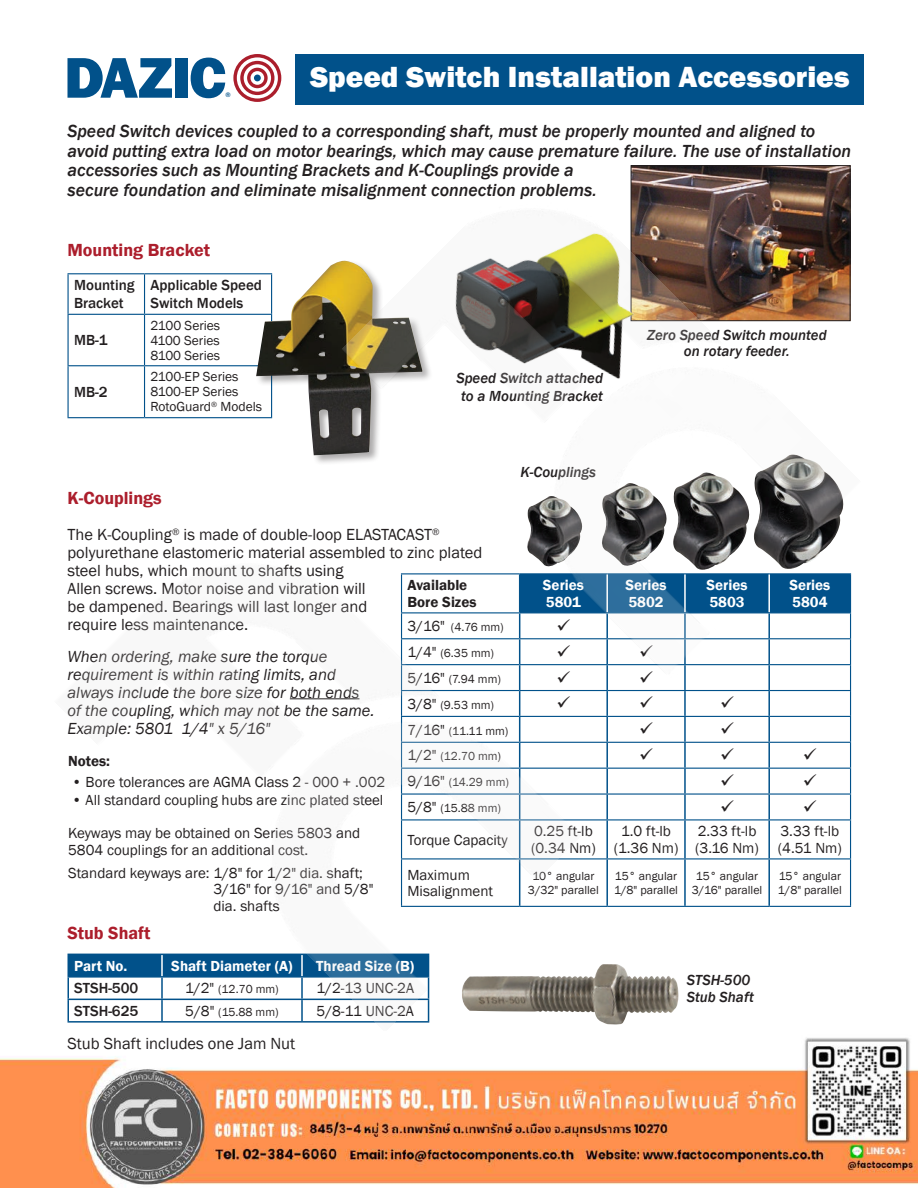
<style>
.page{position:relative;width:918px;height:1188px;background:#fff}
.page>*{position:absolute;margin:0;border:0;box-sizing:border-box;transform-origin:0 0}
.t1{font:800 30px "Franklin Gothic";color:#fff}
.t2{font:italic 500 18px/19.5px "Franklin Gothic";color:#231f20}
.t3{font:600 18px "Franklin Gothic";color:#ac1e2c}
.t4{font:16.5px/18px "Franklin Gothic";color:#231f20}
.t5{font:italic 16.5px/18px "Franklin Gothic";color:#231f20}
.t6{font:15px/16.5px "Franklin Gothic";color:#231f20}
.t7{font:italic 500 15px/16.5px "Franklin Gothic";color:#231f20;text-align:center}
.t8{font:600 15px/16.5px "Franklin Gothic";color:#fff}
.t9{font:500 15px/18px "Franklin Gothic";color:#231f20}
.t10{font:600 15px/16.5px "Franklin Gothic";color:#231f20}
.t11{font:13.5px/15px "Franklin Gothic";color:#231f20;text-align:justify}
.t12{font:12px/13.5px "Franklin Gothic";color:#231f20;text-align:center}
.t13{font:500 6.75px "Franklin Gothic";color:#01518a}
.s1{font-size:15px}
</style>
<div class="page">
<img style="left:0;top:1038px;width:918px;height:150px">
<div style="left:296px;top:54px;width:568px;height:51px;background:#01518a"></div>
<svg style="left:233px;top:54px;width:48px;height:48px"></svg>
<div style="left:254px;top:75px;width:7px;height:6px;background:#01518a;border-radius:50%"></div>
<svg style="left:68px;top:58px;width:104px;height:40px"></svg>
<div style="left:176px;top:58px;width:12px;height:40px;background:#01518a"></div>
<svg style="left:191px;top:58px;width:34px;height:40px"></svg>
<img style="left:67px;top:165px;width:785px;height:860px">
<svg style="left:519px;top:574px;width:332px;height:245px"></svg>
<h1 class="t1" style="left:310px;top:57px;width:541px">Speed Switch Installation Accessories</h1>
<p class="t2" style="left:68px;top:121px;width:785px">Speed Switch devices coupled to a corresponding shaft, must be properly mounted and aligned to avoid putting extra load on motor bearings, which may cause premature failure. The use of installation accessories such as Mounting Brackets and K-Couplings provide a<br>secure foundation and eliminate misalignment connection problems.</p>
<p class="t13" style="left:226px;top:91px;width:7px">®</p>
<p class="t3" style="left:68px;top:238px;width:144px">Mounting Bracket</p>
<p class="t9" style="left:74px;top:276px;width:62px">Mounting<br>Bracket</p>
<p class="t9" style="left:151px;top:276px;width:113px">Applicable Speed<br>Switch Models</p>
<p class="t9" style="left:74px;top:331px;width:35px">MB-1</p>
<p class="t11" style="left:151px;top:318px;width:71px">2100 Series 4100 Series 8100 Series</p>
<p class="t9" style="left:74px;top:383px;width:35px">MB-2</p>
<p class="t11" style="left:151px;top:370px;width:113px;text-align:left">2100-EP Series<br>8100-EP Series<br>RotoGuard<sup>®</sup> Models</p>
<p class="t3" style="left:68px;top:487px;width:96px">K-Couplings</p>
<p class="t7" style="left:456px;top:369px;width:148px;line-height:18px">Speed Switch attached to a Mounting Bracket</p>
<p class="t7" style="left:521px;top:464px;width:77px">K-Couplings</p>
<p class="t7" style="left:647px;top:327px;width:181px">Zero Speed Switch mounted on rotary feeder.</p>
<p class="t4" style="left:68px;top:526px;width:416px">The K-Coupling<sup>®</sup> is made of double-loop ELASTACAST<sup>® </sup>polyurethane elastomeric material assembled to zinc plated steel hubs, which mount to shafts using<br>Allen screws. Motor noise and vibration will<br>be dampened. Bearings will last longer and<br>require less maintenance.</p>
<p class="t5" style="left:68px;top:647px;width:309px">When ordering, make sure the torque requirement is within rating limits, and always include the bore size for both ends of the coupling, which may not be the same.<br>Example: 5801 1/4" x 5/16"</p>
<p class="t10" style="left:408px;top:577px;width:70px">Available<br>Bore Sizes</p>
<p class="t8" style="left:543px;top:577px;width:43px">Series<br>5801</p>
<p class="t8" style="left:626px;top:577px;width:43px">Series<br>5802</p>
<p class="t8" style="left:707px;top:577px;width:43px">Series<br>5803</p>
<p class="t8" style="left:789px;top:577px;width:43px">Series<br>5804</p>
<p class="t12" style="left:408px;top:621px;width:98px"><span class="s1">3/16"</span> (4.76 mm)</p>
<p class="t12" style="left:408px;top:646px;width:88px"><span class="s1">1/4"</span> (6.35 mm)</p>
<p class="t12" style="left:408px;top:672px;width:95px"><span class="s1">5/16"</span> (7.94 mm)</p>
<p class="t12" style="left:408px;top:698px;width:88px"><span class="s1">3/8"</span> (9.53 mm)</p>
<p class="t12" style="left:408px;top:724px;width:102px"><span class="s1">7/16"</span> (11.11 mm)</p>
<p class="t12" style="left:408px;top:750px;width:95px"><span class="s1">1/2"</span> (12.70 mm)</p>
<p class="t12" style="left:408px;top:776px;width:103px"><span class="s1">9/16"</span> (14.29 mm)</p>
<p class="t12" style="left:408px;top:802px;width:95px"><span class="s1">5/8"</span> (15.88 mm)</p>
<p class="t6" style="left:408px;top:832px;width:102px">Torque Capacity</p>
<p class="t6" style="left:531px;top:824px;width:66px">0.25 ft-lb (0.34 Nm)</p>
<p class="t6" style="left:614px;top:824px;width:66px;text-align:center">1.0 ft-lb (1.36 Nm)</p>
<p class="t6" style="left:695px;top:824px;width:65px">2.33 ft-lb (3.16 Nm)</p>
<p class="t6" style="left:778px;top:824px;width:65px">3.33 ft-lb (4.51 Nm)</p>
<p class="t6" style="left:408px;top:867px;width:87px">Maximum<br>Misalignment</p>
<p class="t12" style="left:528px;top:870px;width:72px">10° angular<br>3/32" parallel</p>
<p class="t12" style="left:614px;top:870px;width:65px;text-align:left">15° angular<br>1/8" parallel</p>
<p class="t12" style="left:692px;top:870px;width:72px">15° angular<br>3/16" parallel</p>
<p class="t12" style="left:778px;top:870px;width:65px;text-align:left">15° angular<br>1/8" parallel</p>
<p class="t10" style="left:68px;top:753px;width:43px">Notes:</p>
<p class="t6" style="left:72px;top:774px;width:315px">• Bore tolerances are AGMA Class 2 - 000 + .002</p>
<p class="t6" style="left:72px;top:792px;width:313px">• All standard coupling hubs are zinc plated steel</p>
<p class="t6" style="left:68px;top:825px;width:294px">Keyways may be obtained on Series 5803 and<br>5804 couplings for an additional cost.</p>
<p class="t6" style="left:213px;top:865px;width:162px;text-indent:-145px">Standard keyways are: 1/8" for 1/2" dia. shaft;<br>3/16" for 9/16" and 5/8" dia. shafts</p>
<p class="t3" style="left:68px;top:922px;width:85px">Stub Shaft</p>
<p class="t8" style="left:74px;top:958px;width:55px">Part No.</p>
<p class="t8" style="left:171px;top:958px;width:123px">Shaft Diameter (A)</p>
<p class="t8" style="left:316px;top:958px;width:100px">Thread Size (B)</p>
<p class="t9" style="left:74px;top:979px;width:66px">STSH-500</p>
<p class="t12" style="left:185px;top:983px;width:95px"><span class="s1">1/2"</span> (12.70 mm)</p>
<p class="t6" style="left:316px;top:980px;width:99px">1/2-13 UNC-2A</p>
<p class="t9" style="left:74px;top:1002px;width:66px">STSH-625</p>
<p class="t12" style="left:185px;top:1005px;width:95px"><span class="s1">5/8"</span> (15.88 mm)</p>
<p class="t6" style="left:317px;top:1003px;width:99px">5/8-11 UNC-2A</p>
<p class="t4" style="left:68px;top:1035px;width:229px">Stub Shaft includes one Jam Nut</p>
<p class="t7" style="left:687px;top:972px;width:69px;text-align:left">STSH-500<br>Stub Shaft</p>
</div>
